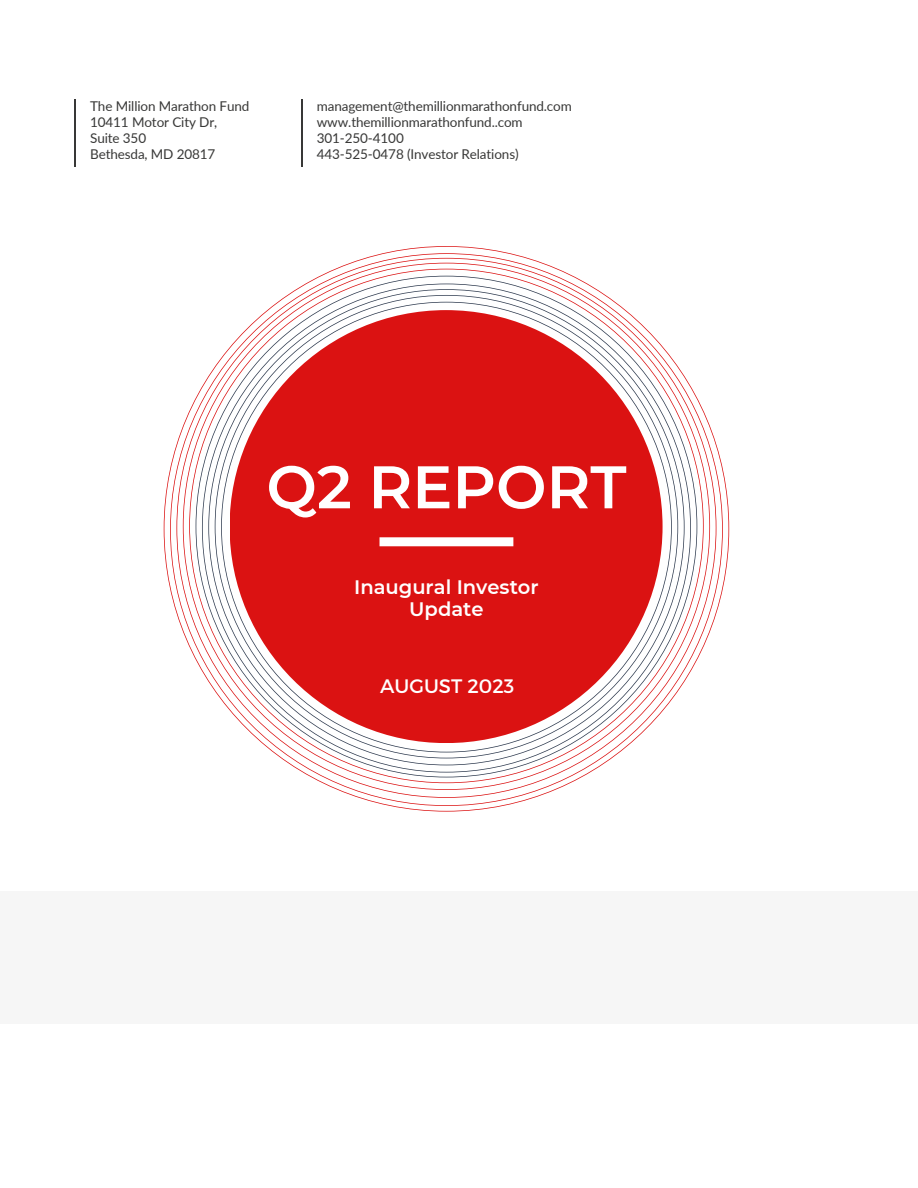
<style>
.page{position:relative;width:918px;height:1188px;background:#fff}
.page>*{position:absolute;margin:0;border:0;box-sizing:border-box;transform-origin:0 0}
.t1{font:600 60px "Montserrat";color:#fff}
.t2{font:600 19.5px/22.5px "Montserrat";color:#fff;text-align:center}
.t3{font:19.5px "Montserrat";color:#fff}
.t4{font:13.5px "Lato";letter-spacing:-.01em;color:#383837}
</style>
<div class="page">
<hr style="left:74px;top:99px;width:2px;height:68px;background:#383837">
<hr style="left:301px;top:99px;width:2px;height:68px;background:#383837">
<svg style="left:164px;top:246px;width:565px;height:566px"></svg>
<svg style="left:196px;top:276px;width:501px;height:501px"></svg>
<div style="left:230px;top:310px;width:433px;height:433px;background:#db1212;border-radius:50%"></div>
<div style="left:380px;top:537px;width:133px;height:9px;background:#fff"></div>
<div style="left:0;top:891px;width:918px;height:132px;background:#f6f6f6"></div>
<p class="t4" style="left:90px;top:98px;width:161px">The Million Marathon Fund</p>
<p class="t4" style="left:90px;top:114px;width:129px">10411 Motor City Dr,</p>
<p class="t4" style="left:90px;top:130px;width:58px">Suite 350</p>
<p class="t4" style="left:90px;top:145px;width:127px">Bethesda, MD 20817</p>
<p class="t4" style="left:317px;top:98px;width:257px">management@themillionmarathonfund.com</p>
<p class="t4" style="left:317px;top:114px;width:207px">www.themillionmarathonfund..com</p>
<p class="t4" style="left:317px;top:130px;width:88px">301-250-4100</p>
<p class="t4" style="left:317px;top:145px;width:203px">443-525-0478 (Investor Relations)</p>
<p class="t1" style="left:266px;top:450px;width:362px">Q2 REPORT</p>
<p class="t2" style="left:354px;top:575px;width:186px">Inaugural Investor<br>Update</p>
<p class="t3" style="left:380px;top:673px;width:136px">AUGUST 2023</p>
</div>
